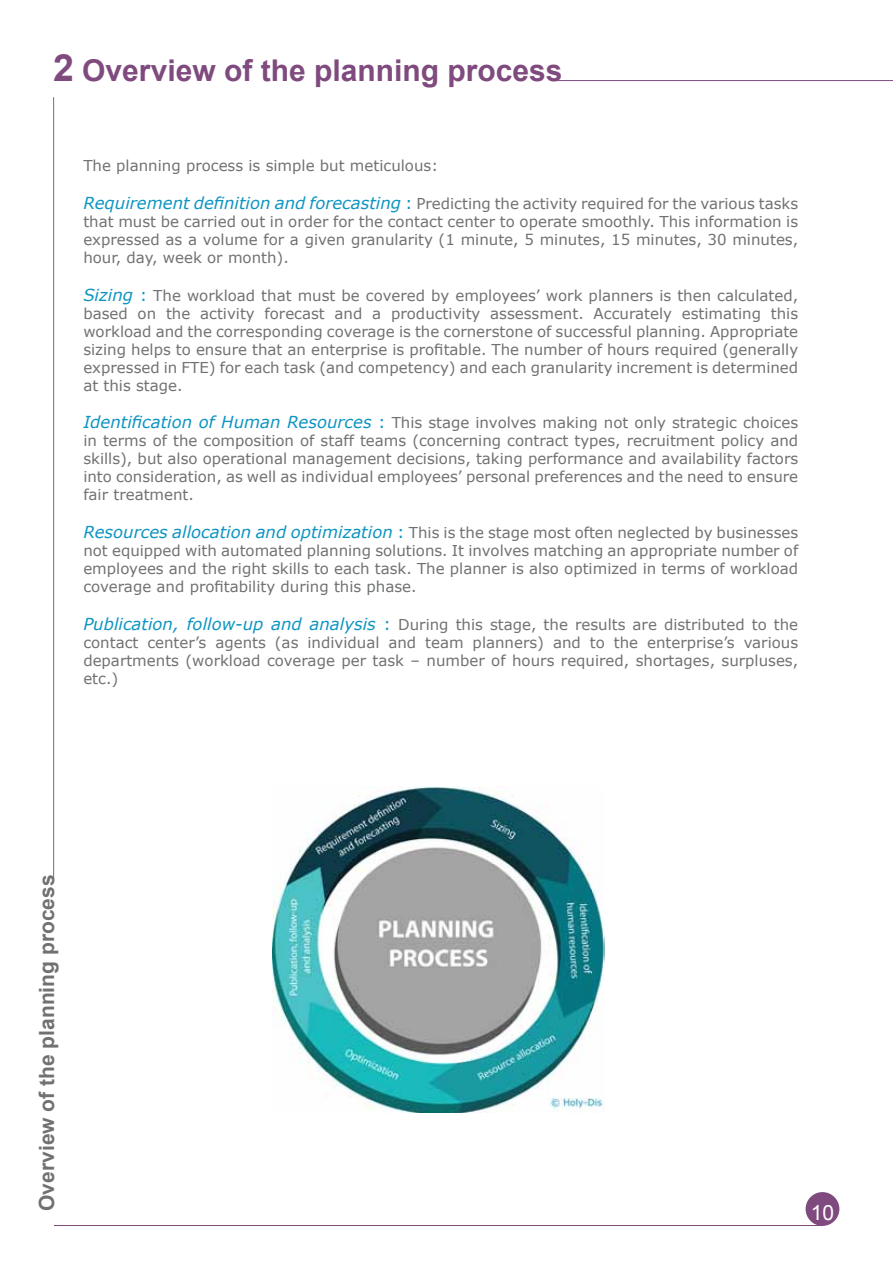
<style>
.page{position:relative;width:893px;height:1263px;background:#fff}
.page>*{position:absolute;margin:0;border:0;box-sizing:border-box;transform-origin:0 0}
.t1{font:700 30px "Arial";color:#7f4a7e}
.t2{font:700 21px "Arial";color:#707173}
.t3{font:21px "Arial";color:#fff}
.t4{font:15px/18px "Verdana";color:#707172;text-align:justify}
.s1{font-size:37.5px}
.s2{font-style:italic;font-size:16.5px;color:#0e95c2}
.s3{font-size:16.5px;color:#0e95c2}
</style>
<div class="page">
<div style="left:806px;top:1192px;width:33px;height:34px;background:#7f4a7e;border-radius:50%"></div>
<hr style="left:54px;top:1225px;width:768px;height:1px;background:#7f4a7e">
<img style="left:272px;top:787px;width:332px;height:325px">
<hr style="left:53px;top:97px;width:1px;height:785px;background:#707173">
<hr style="left:555px;top:80px;width:338px;height:1px;background:#7f4a7e">
<h1 class="t1" style="left:53px;top:51px;width:511px"><span class="s1">2</span> Overview of the planning process</h1>
<p class="t4" style="left:83px;top:156px;width:356px">The planning process is simple but meticulous:</p>
<p class="t4" style="left:83px;top:194px;width:716px"><span class="s2">Requirement definition and forecasting</span> <span class="s3">:</span> Predicting the activity required for the various tasks that must be carried out in order for the contact center to operate smoothly. This information is expressed as a volume for a given granularity (1 minute, 5 minutes, 15 minutes, 30 minutes, hour, day, week or month).</p>
<p class="t4" style="left:83px;top:286px;width:716px"><span class="s2">Sizing</span> <span class="s3">:</span> The workload that must be covered by employees’ work planners is then calculated, based on the activity forecast and a productivity assessment. Accurately estimating this workload and the corresponding coverage is the cornerstone of successful planning. Appropriate sizing helps to ensure that an enterprise is profitable. The number of hours required (generally expressed in FTE) for each task (and competency) and each granularity increment is determined at this stage.</p>
<p class="t4" style="left:83px;top:413px;width:716px"><span class="s2">Identification of Human Resources</span> <span class="s3">:</span> This stage involves making not only strategic choices in terms of the composition of staff teams (concerning contract types, recruitment policy and skills), but also operational management decisions, taking performance and availability factors into consideration, as well as individual employees’ personal preferences and the need to ensure fair treatment.</p>
<p class="t4" style="left:83px;top:523px;width:716px"><span class="s2">Resources allocation and optimization</span> <span class="s3">:</span> This is the stage most often neglected by businesses not equipped with automated planning solutions. It involves matching an appropriate number of employees and the right skills to each task. The planner is also optimized in terms of workload coverage and profitability during this phase.</p>
<p class="t4" style="left:83px;top:615px;width:716px"><span class="s2">Publication, follow-up and analysis</span> <span class="s3">:</span> During this stage, the results are distributed to the contact center’s agents (as individual and team planners) and to the enterprise’s various departments (workload coverage per task – number of hours required, shortages, surpluses, etc.)</p>
<h2 class="t2" style="left:33px;top:1211px;width:338px;rotate:-90deg">Overview of the planning process</h2>
<h2 class="t3" style="left:811px;top:1198px;width:25px">10</h2>
</div>
